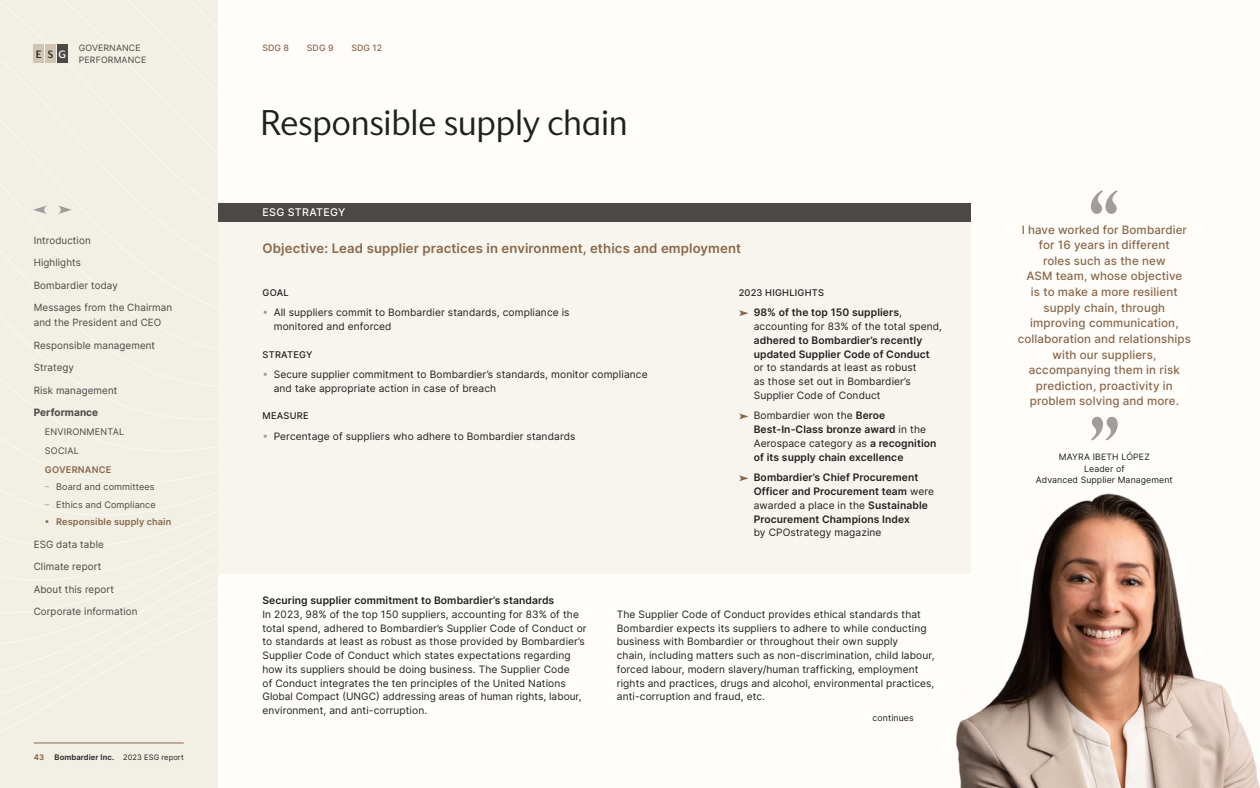
<style>
.page{position:relative;width:1260px;height:788px;background:#fff}
.page>*{position:absolute;margin:0;border:0;box-sizing:border-box;transform-origin:0 0}
.t1{font:500 81.25px "Bombardier";color:#9f9e9c}
.t2{font:35.62px "Bombardier";letter-spacing:-.005em;color:#202020}
.t3{font:600 13.12px "Inter";letter-spacing:.01em;color:#89674a}
.t4{font:500 11.5px/15.6px "Inter";letter-spacing:.01em;color:#89674a;text-align:center}
.t5{font:500 10.62px "Inter";letter-spacing:.03em;color:#fff}
.t6{font:500 10.62px "Bombardier";color:#202020}
.t7{font:600 10.25px/13.8px "Inter";letter-spacing:.01em;color:#202020}
.t8{font:10.12px/13.8px "Inter";letter-spacing:.01em;color:#202020}
.t9{font:700 10.12px "Inter";letter-spacing:.01em;color:#4b4846}
.t10{font:10px/15px "Inter";letter-spacing:.01em;color:#4b4846}
.t11{font:500 9.25px "Inter";letter-spacing:.025em;color:#202020}
.t12{font:600 9.12px "Inter";letter-spacing:.01em;color:#89674a}
.t13{font:9px/18.8px "Inter";letter-spacing:.01em;color:#4b4846}
.t14{font:8.75px/11.2px "Inter";letter-spacing:.01em;color:#202020;text-align:center}
.t15{font:8.75px/11.2px "Inter";letter-spacing:.02em;color:#4b4846}
.t16{font:500 8.75px "Inter";letter-spacing:.01em;color:#89674a}
.t17{font:600 7.75px "Inter";letter-spacing:.01em;color:#202020}
.t18{font:700 7.75px "Inter";color:#89674a}
.s1{color:#fefdf9}
.s2{color:#9f9e9c}
.s3{font-weight:400;font-size:7.5px}
.s4{font-weight:400;font-size:10.12px}
.s5{font-weight:600;font-size:10.25px}
</style>
<div class="page">
<div style="left:218px;top:0;width:1042px;height:788px;background:#fefdf9"></div>
<div style="left:218px;top:202px;width:753px;height:372px;background:#f7f5ee"></div>
<img style="left:956px;top:493px;width:304px;height:295px">
<svg style="left:739px;top:310px;width:10px;height:6px"></svg>
<svg style="left:739px;top:413px;width:10px;height:6px"></svg>
<svg style="left:739px;top:475px;width:10px;height:6px"></svg>
<div style="left:218px;top:202px;width:753px;height:19px;background:#4b4846"></div>
<div style="left:0;top:0;width:217px;height:788px;background:#f2efe5"></div>
<svg style="left:58px;top:205px;width:14px;height:9px"></svg>
<svg style="left:33px;top:205px;width:14px;height:9px"></svg>
<hr style="left:34px;top:742px;width:150px;height:1px;background:#89674a">
<div style="left:34px;top:44px;width:10px;height:19px;background:#d1c5b2"></div>
<div style="left:45px;top:44px;width:11px;height:19px;background:#d1c5b2"></div>
<div style="left:57px;top:44px;width:11px;height:19px;background:#4b4846"></div>
<p class="t6" style="left:36px;top:47px;width:32px">ES<span class="s1">G</span></p>
<p class="t15" style="left:79px;top:42px;width:69px">GOVERNANCE<br>PERFORMANCE</p>
<p class="t10" style="left:34px;top:232px;width:59px">Introduction</p>
<p class="t10" style="left:34px;top:255px;width:49px">Highlights</p>
<p class="t10" style="left:34px;top:277px;width:86px">Bombardier today</p>
<p class="t10" style="left:34px;top:300px;width:140px">Messages from the Chairman and the President and CEO</p>
<p class="t10" style="left:34px;top:337px;width:123px">Responsible management</p>
<p class="t10" style="left:34px;top:360px;width:42px">Strategy</p>
<p class="t10" style="left:34px;top:382px;width:85px">Risk management</p>
<p class="t9" style="left:34px;top:405px;width:66px">Performance</p>
<p class="t13" style="left:45px;top:422px;width:81px">ENVIRONMENTAL<br>SOCIAL</p>
<p class="t12" style="left:45px;top:462px;width:68px">GOVERNANCE</p>
<p class="t13" style="left:45px;top:477px;width:111px"><span class="s2">–</span> Board and committees</p>
<p class="t13" style="left:45px;top:494px;width:112px"><span class="s2">–</span> Ethics and Compliance</p>
<p class="t12" style="left:45px;top:515px;width:128px">• Responsible supply chain</p>
<p class="t10" style="left:34px;top:536px;width:72px">ESG data table</p>
<p class="t10" style="left:34px;top:558px;width:69px">Climate report</p>
<p class="t10" style="left:34px;top:581px;width:82px">About this report</p>
<p class="t10" style="left:34px;top:603px;width:105px">Corporate information</p>
<p class="t18" style="left:34px;top:751px;width:12px">43</p>
<p class="t17" style="left:55px;top:751px;width:131px">Bombardier Inc. <span class="s3">2023 ESG report</span></p>
<p class="t16" style="left:262px;top:42px;width:28px">SDG 8</p>
<p class="t16" style="left:307px;top:42px;width:28px">SDG 9</p>
<p class="t16" style="left:351px;top:42px;width:32px">SDG 12</p>
<h2 class="t2" style="left:260px;top:101px;width:369px">Responsible supply chain</h2>
<p class="t5" style="left:263px;top:204px;width:84px">ESG STRATEGY</p>
<p class="t3" style="left:262px;top:239px;width:480px">Objective: Lead supplier practices in environment, ethics and employment</p>
<p class="t11" style="left:263px;top:285px;width:28px">GOAL</p>
<p class="t8" style="left:274px;top:305px;width:297px;text-indent:-11px"><span class="s2">•</span> All suppliers commit to Bombardier standards, compliance is monitored and enforced</p>
<p class="t11" style="left:263px;top:347px;width:51px">STRATEGY</p>
<p class="t8" style="left:274px;top:367px;width:375px;text-indent:-11px"><span class="s2">•</span> Secure supplier commitment to Bombardier’s standards, monitor compliance and take appropriate action in case of breach</p>
<p class="t11" style="left:263px;top:409px;width:48px">MEASURE</p>
<p class="t8" style="left:262px;top:429px;width:314px"><span class="s2">•</span> Percentage of suppliers who adhere to Bombardier standards</p>
<p class="t11" style="left:739px;top:285px;width:87px">2023 HIGHLIGHTS</p>
<p class="t7" style="left:754px;top:305px;width:150px">98% of the top 150 suppliers<span class="s4">,</span></p>
<p class="t8" style="left:754px;top:319px;width:190px">accounting for 83% of the total spend,</p>
<p class="t7" style="left:754px;top:333px;width:178px">adhered to Bombardier’s recently updated Supplier Code of Conduct</p>
<p class="t8" style="left:754px;top:360px;width:164px">or to standards at least as robust as those set out in Bombardier’s<br>Supplier Code of Conduct</p>
<p class="t8" style="left:754px;top:408px;width:133px">Bombardier won the <span class="s5">Beroe</span></p>
<p class="t7" style="left:754px;top:422px;width:174px">Best-In-Class bronze award <span class="s4">in the</span></p>
<p class="t8" style="left:754px;top:436px;width:184px">Aerospace category as <span class="s5">a recognition</span></p>
<p class="t7" style="left:754px;top:446px;width:166px;line-height:20.6px">of its supply chain excellence<br>Bombardier’s Chief Procurement</p>
<p class="t7" style="left:754px;top:484px;width:182px">Officer and Procurement team <span class="s4">were</span></p>
<p class="t8" style="left:754px;top:498px;width:176px">awarded a place in the <span class="s5">Sustainable</span></p>
<p class="t7" style="left:754px;top:511px;width:158px">Procurement Champions Index</p>
<p class="t8" style="left:754px;top:525px;width:129px">by CPOstrategy magazine</p>
<p class="t7" style="left:262px;top:593px;width:293px">Securing supplier commitment to Bombardier’s standards</p>
<p class="t8" style="left:262px;top:607px;width:326px">In 2023, 98% of the top 150 suppliers, accounting for 83% of the total spend, adhered to Bombardier’s Supplier Code of Conduct or to standards at least as robust as those provided by Bombardier’s Supplier Code of Conduct which states expectations regarding how its suppliers should be doing business. The Supplier Code<br>of Conduct integrates the ten principles of the United Nations Global Compact (UNGC) addressing areas of human rights, labour, environment, and anti-corruption.</p>
<p class="t8" style="left:617px;top:607px;width:319px">The Supplier Code of Conduct provides ethical standards that Bombardier expects its suppliers to adhere to while conducting business with Bombardier or throughout their own supply<br>chain, including matters such as non-discrimination, child labour, forced labour, modern slavery/human trafficking, employment rights and practices, drugs and alcohol, environmental practices, anti-corruption and fraud, etc.</p>
<p class="t14" style="left:873px;top:712px;width:43px">continues</p>
<h1 class="t1" style="left:1089px;top:170px;width:33px">“</h1>
<p class="t4" style="left:1018px;top:221px;width:175px">I have worked for Bombardier for 16 years in different<br>roles such as the new<br>ASM team, whose objective<br>is to make a more resilient supply chain, through improving communication, collaboration and relationships with our suppliers, accompanying them in risk prediction, proactivity in problem solving and more.</p>
<h1 class="t1" style="left:1089px;top:396px;width:33px">”</h1>
<p class="t14" style="left:1036px;top:451px;width:138px">MAYRA IBETH LÓPEZ<br>Leader of<br>Advanced Supplier Management</p>
</div>
